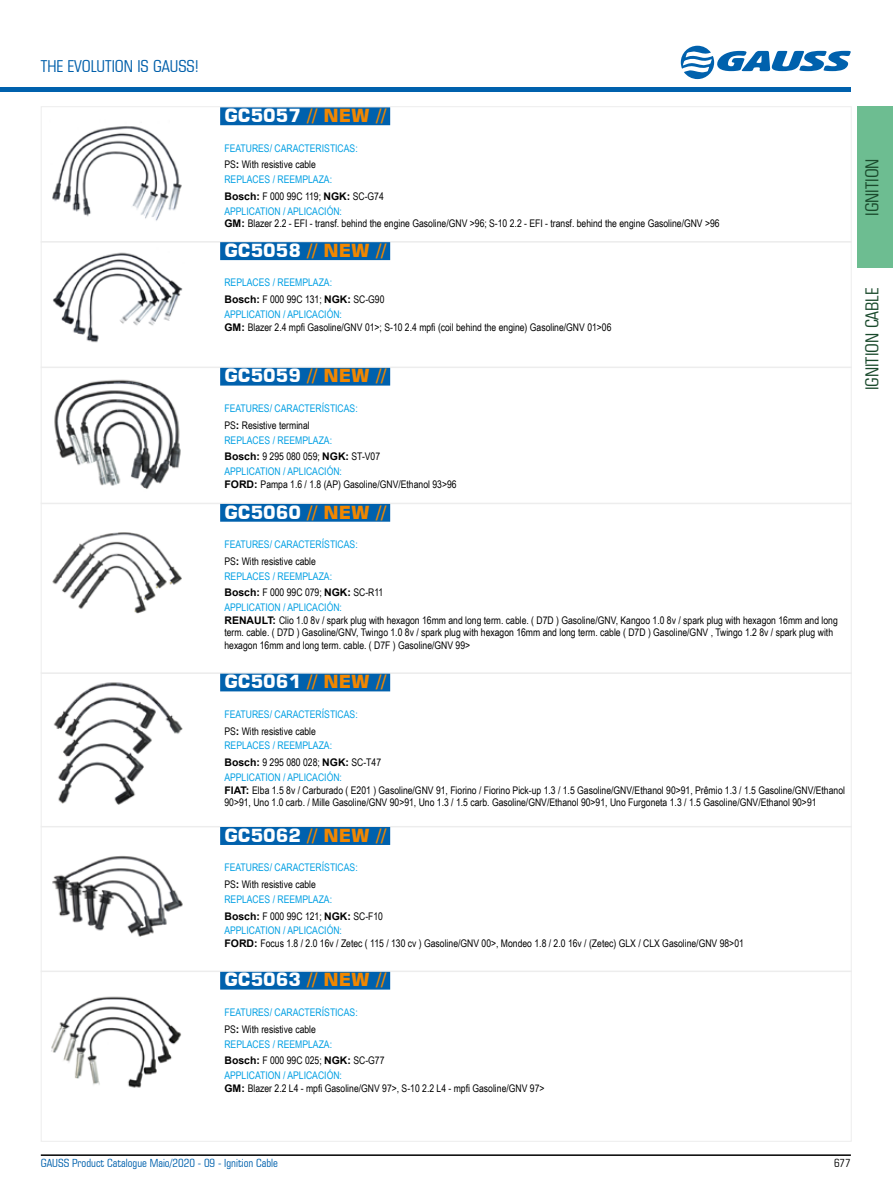
<style>
.page{position:relative;width:893px;height:1191px;background:#fff}
.page>*{position:absolute;margin:0;border:0;box-sizing:border-box;transform-origin:0 0}
.t1{font:700 18px "Square 721 BT";color:#f18700}
.t2{font:condensed 18px "Square 721 BT";color:#1a4a2c}
.t3{font:condensed 16.5px "Square 721 BT";color:#005faa}
.t4{font:condensed 11.25px "Square 721 BT";color:#0061ad}
.t5{font:condensed 11.25px "Square 721 BT";color:#000}
.t6{font:10.5px/12.6px "Arial Narrow";color:#000}
.t7{font:10.5px/16.8px "Arial Narrow";color:#009fe3}
.s1{color:#fff}
.s2{color:#000}
.s3{font-family:"Arial";font-weight:700;color:#000}
.s4{color:#009fe3}
.s5{font-family:"Arial";font-weight:700}
</style>
<div class="page">
<hr style="left:41px;top:1154px;width:810px;height:1px;background:#000">
<div style="left:857px;top:106px;width:36px;height:162px;background:#6dbd91"></div>
<hr style="left:0;top:87px;width:851px;height:4px;background:#0061ad">
<svg style="left:681px;top:46px;width:170px;height:33px"></svg>
<div style="left:220px;top:107px;width:170px;height:18px;background:#0061ad"></div>
<div style="left:41px;top:106px;width:811px;height:136px;border:1px solid #ededed"></div>
<img style="left:52px;top:126px;width:130px;height:95px">
<div style="left:220px;top:242px;width:170px;height:18px;background:#0061ad"></div>
<div style="left:41px;top:241px;width:811px;height:127px;border:1px solid #ededed"></div>
<img style="left:53px;top:252px;width:130px;height:91px">
<div style="left:220px;top:367px;width:170px;height:18px;background:#0061ad"></div>
<div style="left:41px;top:367px;width:811px;height:137px;border:1px solid #ededed"></div>
<img style="left:54px;top:379px;width:127px;height:110px">
<div style="left:220px;top:504px;width:170px;height:18px;background:#0061ad"></div>
<img style="left:52px;top:532px;width:130px;height:82px">
<div style="left:220px;top:673px;width:170px;height:18px;background:#0061ad"></div>
<div style="left:41px;top:672px;width:811px;height:155px;border:1px solid #ededed"></div>
<img style="left:53px;top:682px;width:130px;height:123px">
<div style="left:220px;top:827px;width:170px;height:18px;background:#0061ad"></div>
<img style="left:52px;top:855px;width:131px;height:82px">
<div style="left:220px;top:971px;width:170px;height:18px;background:#0061ad"></div>
<div style="left:41px;top:970px;width:811px;height:171px;border:1px solid #ededed"></div>
<img style="left:51px;top:996px;width:131px;height:92px">
<h2 class="t3" style="left:41px;top:56px;width:160px">THE EVOLUTION IS GAUSS!</h2>
<h1 class="t1" style="left:224px;top:105px;width:163px"><span class="s1">GC5057</span> // NEW //</h1>
<p class="t7" style="left:224px;top:139px;width:135px">FEATURES/ CARACTERISTICAS:<br><span class="s2">PS</span><span class="s3">:</span> <span class="s2">With resistive cable</span></p>
<p class="t7" style="left:224px;top:171px;width:161px">REPLACES / REEMPLAZA:<br><span class="s3">Bosch:</span> <span class="s2">F 000 99C 119;</span> <span class="s3">NGK:</span> <span class="s2">SC-G74</span></p>
<p class="t6" style="left:224px;top:204px;width:497px"><span class="s4">APPLICATION / APLICACIÓN:<br></span><span class="s5">GM:</span> Blazer 2.2 - EFI - transf. behind the engine Gasoline/GNV &gt;96; S-10 2.2 - EFI - transf. behind the engine Gasoline/GNV &gt;96</p>
<h1 class="t1" style="left:224px;top:239px;width:163px"><span class="s1">GC5058</span> // NEW //</h1>
<p class="t7" style="left:224px;top:274px;width:162px">REPLACES / REEMPLAZA:<br><span class="s3">Bosch:</span> <span class="s2">F 000 99C 131;</span> <span class="s3">NGK:</span> <span class="s2">SC-G90</span></p>
<p class="t6" style="left:224px;top:308px;width:389px"><span class="s4">APPLICATION / APLICACIÓN:<br></span><span class="s5">GM:</span> Blazer 2.4 mpfi Gasoline/GNV 01&gt;; S-10 2.4 mpfi (coil behind the engine) Gasoline/GNV 01&gt;06</p>
<h1 class="t1" style="left:224px;top:365px;width:163px"><span class="s1">GC5059</span> // NEW //</h1>
<p class="t7" style="left:224px;top:399px;width:135px">FEATURES/ CARACTERÍSTICAS:<br><span class="s2">PS</span><span class="s3">:</span> <span class="s2">Resistive terminal</span></p>
<p class="t7" style="left:224px;top:431px;width:157px">REPLACES / REEMPLAZA:<br><span class="s3">Bosch:</span> <span class="s2">9 295 080 059;</span> <span class="s3">NGK:</span> <span class="s2">ST-V07</span></p>
<p class="t6" style="left:224px;top:465px;width:234px"><span class="s4">APPLICATION / APLICACIÓN:<br></span><span class="s5">FORD:</span> Pampa 1.6 / 1.8 (AP) Gasoline/GNV/Ethanol 93&gt;96</p>
<h1 class="t1" style="left:224px;top:501px;width:163px"><span class="s1">GC5060</span> // NEW //</h1>
<p class="t7" style="left:224px;top:535px;width:135px">FEATURES/ CARACTERÍSTICAS:<br><span class="s2">PS</span><span class="s3">:</span> <span class="s2">With resistive cable</span></p>
<p class="t7" style="left:224px;top:567px;width:160px">REPLACES / REEMPLAZA:<br><span class="s3">Bosch:</span> <span class="s2">F 000 99C 079;</span> <span class="s3">NGK:</span> <span class="s2">SC-R11</span></p>
<p class="t6" style="left:224px;top:601px;width:615px"><span class="s4">APPLICATION / APLICACIÓN:<br></span><span class="s5">RENAULT:</span> Clio 1.0 8v / spark plug with hexagon 16mm and long term. cable. ( D7D ) Gasoline/GNV, Kangoo 1.0 8v / spark plug with hexagon 16mm and long term. cable. ( D7D ) Gasoline/GNV, Twingo 1.0 8v / spark plug with hexagon 16mm and long term. cable ( D7D ) Gasoline/GNV , Twingo 1.2 8v / spark plug with hexagon 16mm and long term. cable. ( D7F ) Gasoline/GNV 99&gt;</p>
<h1 class="t1" style="left:224px;top:671px;width:163px"><span class="s1">GC5061</span> // NEW //</h1>
<p class="t7" style="left:224px;top:705px;width:135px">FEATURES/ CARACTERÍSTICAS:<br><span class="s2">PS</span><span class="s3">:</span> <span class="s2">With resistive cable</span></p>
<p class="t7" style="left:224px;top:737px;width:158px">REPLACES / REEMPLAZA:<br><span class="s3">Bosch:</span> <span class="s2">9 295 080 028;</span> <span class="s3">NGK:</span> <span class="s2">SC-T47</span></p>
<p class="t6" style="left:224px;top:770px;width:622px"><span class="s4">APPLICATION / APLICACIÓN:<br></span><span class="s5">FIAT:</span> Elba 1.5 8v / Carburado ( E201 ) Gasoline/GNV 91, Fiorino / Fiorino Pick-up 1.3 / 1.5 Gasoline/GNV/Ethanol 90&gt;91, Prêmio 1.3 / 1.5 Gasoline/GNV/Ethanol<br>90&gt;91, Uno 1.0 carb. / Mille Gasoline/GNV 90&gt;91, Uno 1.3 / 1.5 carb. Gasoline/GNV/Ethanol 90&gt;91, Uno Furgoneta 1.3 / 1.5 Gasoline/GNV/Ethanol 90&gt;91</p>
<h1 class="t1" style="left:224px;top:824px;width:163px"><span class="s1">GC5062</span> // NEW //</h1>
<p class="t7" style="left:224px;top:859px;width:135px">FEATURES/ CARACTERÍSTICAS:<br><span class="s2">PS</span><span class="s3">:</span> <span class="s2">With resistive cable</span></p>
<p class="t7" style="left:224px;top:890px;width:160px">REPLACES / REEMPLAZA:<br><span class="s3">Bosch:</span> <span class="s2">F 000 99C 121;</span> <span class="s3">NGK:</span> <span class="s2">SC-F10</span></p>
<p class="t6" style="left:224px;top:924px;width:521px"><span class="s4">APPLICATION / APLICACIÓN:<br></span><span class="s5">FORD:</span> Focus 1.8 / 2.0 16v / Zetec ( 115 / 130 cv ) Gasoline/GNV 00&gt;, Mondeo 1.8 / 2.0 16v / (Zetec) GLX / CLX Gasoline/GNV 98&gt;01</p>
<h1 class="t1" style="left:224px;top:969px;width:163px"><span class="s1">GC5063</span> // NEW //</h1>
<p class="t7" style="left:224px;top:1003px;width:135px">FEATURES/ CARACTERÍSTICAS:<br><span class="s2">PS</span><span class="s3">:</span> <span class="s2">With resistive cable</span></p>
<p class="t7" style="left:224px;top:1035px;width:162px">REPLACES / REEMPLAZA:<br><span class="s3">Bosch:</span> <span class="s2">F 000 99C 025;</span> <span class="s3">NGK:</span> <span class="s2">SC-G77</span></p>
<p class="t6" style="left:224px;top:1068px;width:322px"><span class="s4">APPLICATION / APLICACIÓN:<br></span><span class="s5">GM:</span> Blazer 2.2 L4 - mpfi Gasoline/GNV 97&gt;, S-10 2.2 L4 - mpfi Gasoline/GNV 97&gt;</p>
<h1 class="t2" style="left:861px;top:216px;width:59px;rotate:-90deg">IGNITION</h1>
<h1 class="t2" style="left:861px;top:390px;width:104px;rotate:-90deg">IGNITION CABLE</h1>
<p class="t4" style="left:41px;top:1156px;width:239px">GAUSS Product Catalogue Maio/2020 - 09 - Ignition Cable</p>
<p class="t5" style="left:834px;top:1156px;width:18px">677</p>
</div>
